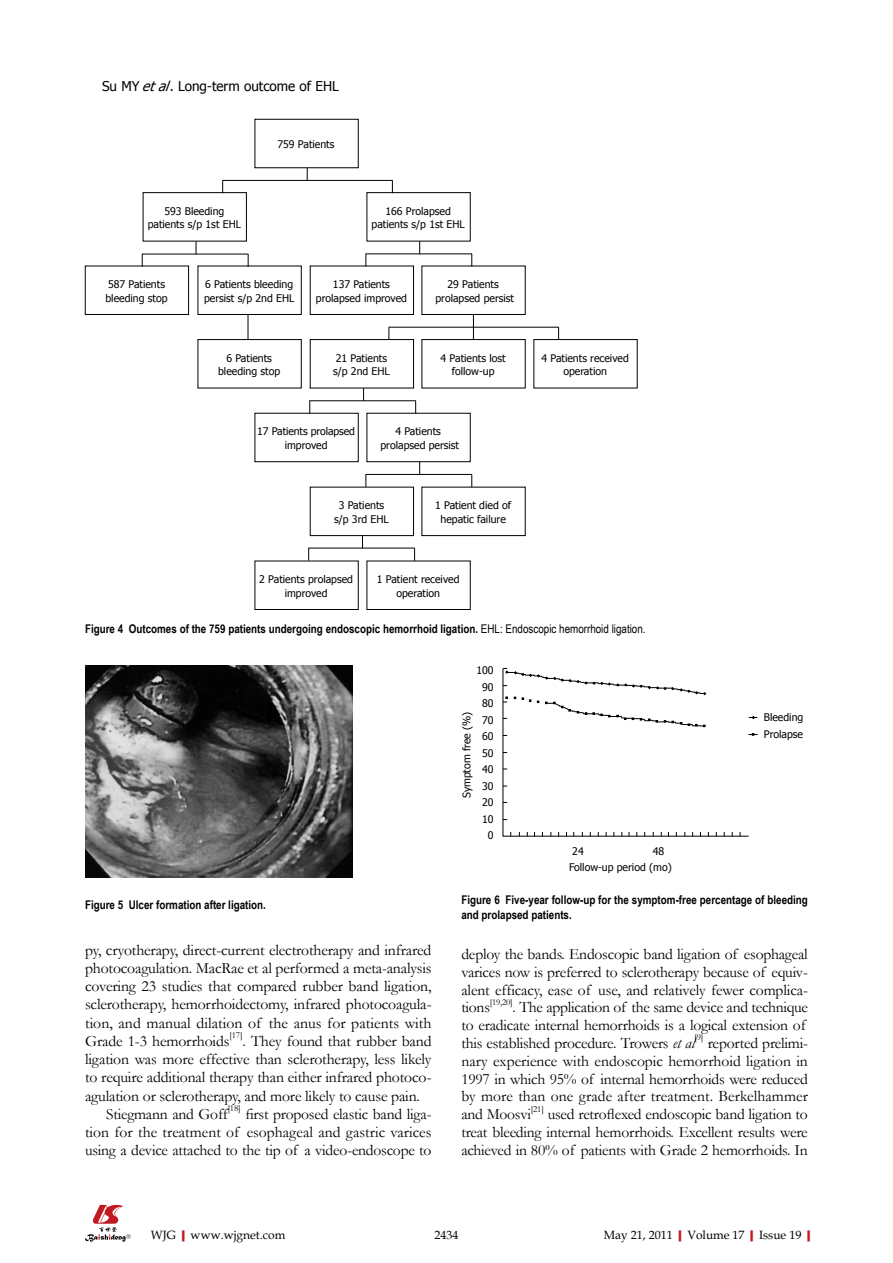
<style>
.page{position:relative;width:893px;height:1263px;background:#fff}
.page>*{position:absolute;margin:0;border:0;box-sizing:border-box;transform-origin:0 0}
.t1{font:15.75px/17.9px "Garamond";letter-spacing:-.01em;color:#000;text-align:justify}
.t2{font:13.5px "Tahoma";color:#000}
.t3{font:700 12px/15px "Arial Narrow";color:#000}
.t4{font:12px "Book Antiqua";color:#000}
.t5{font:10.5px/13.5px "Tahoma";color:#000;text-align:center}
.t6{font:9.15px "Garamond";letter-spacing:-.015em;color:#000}
.s1{font-style:italic}
.s2{font-weight:400}
.s3{font-weight:700;color:#c01920}
</style>
<div class="page">
<svg style="left:85px;top:1205px;width:46px;height:37px"></svg>
<svg style="left:502px;top:668px;width:256px;height:168px"></svg>
<div style="left:255px;top:119px;width:103px;height:49px;border:1px solid #000"></div>
<div style="left:143px;top:192px;width:104px;height:49px;border:1px solid #000"></div>
<div style="left:367px;top:192px;width:103px;height:49px;border:1px solid #000"></div>
<div style="left:85px;top:266px;width:104px;height:49px;border:1px solid #000"></div>
<div style="left:198px;top:266px;width:103px;height:49px;border:1px solid #000"></div>
<div style="left:310px;top:266px;width:104px;height:49px;border:1px solid #000"></div>
<div style="left:422px;top:266px;width:103px;height:49px;border:1px solid #000"></div>
<div style="left:198px;top:339px;width:103px;height:49px;border:1px solid #000"></div>
<div style="left:422px;top:487px;width:103px;height:49px;border:1px solid #000"></div>
<div style="left:422px;top:339px;width:103px;height:49px;border:1px solid #000"></div>
<div style="left:534px;top:339px;width:103px;height:49px;border:1px solid #000"></div>
<div style="left:255px;top:413px;width:103px;height:49px;border:1px solid #000"></div>
<div style="left:367px;top:413px;width:103px;height:49px;border:1px solid #000"></div>
<div style="left:310px;top:487px;width:104px;height:49px;border:1px solid #000"></div>
<div style="left:310px;top:339px;width:104px;height:49px;border:1px solid #000"></div>
<div style="left:255px;top:561px;width:103px;height:49px;border:1px solid #000"></div>
<div style="left:367px;top:561px;width:103px;height:49px;border:1px solid #000"></div>
<svg style="left:362px;top:535px;width:1px;height:13px"></svg>
<hr style="left:308px;top:548px;width:107px;height:1px;background:#000">
<svg style="left:414px;top:548px;width:1px;height:13px"></svg>
<svg style="left:308px;top:548px;width:1px;height:13px"></svg>
<svg style="left:307px;top:168px;width:1px;height:12px"></svg>
<hr style="left:222px;top:180px;width:171px;height:1px;background:#000">
<svg style="left:392px;top:180px;width:1px;height:13px"></svg>
<svg style="left:222px;top:180px;width:1px;height:13px"></svg>
<svg style="left:196px;top:241px;width:1px;height:13px"></svg>
<hr style="left:142px;top:254px;width:106px;height:1px;background:#000">
<svg style="left:248px;top:254px;width:1px;height:13px"></svg>
<svg style="left:142px;top:254px;width:1px;height:13px"></svg>
<svg style="left:419px;top:241px;width:1px;height:13px"></svg>
<hr style="left:366px;top:254px;width:106px;height:1px;background:#000">
<svg style="left:472px;top:254px;width:1px;height:13px"></svg>
<svg style="left:366px;top:254px;width:1px;height:12px"></svg>
<svg style="left:473px;top:314px;width:1px;height:26px"></svg>
<hr style="left:389px;top:327px;width:170px;height:1px;background:#000">
<svg style="left:558px;top:327px;width:1px;height:13px"></svg>
<svg style="left:389px;top:327px;width:1px;height:13px"></svg>
<svg style="left:248px;top:314px;width:1px;height:26px"></svg>
<svg style="left:363px;top:388px;width:1px;height:12px"></svg>
<hr style="left:310px;top:400px;width:106px;height:1px;background:#000">
<svg style="left:415px;top:401px;width:1px;height:13px"></svg>
<svg style="left:309px;top:401px;width:1px;height:12px"></svg>
<svg style="left:419px;top:462px;width:1px;height:12px"></svg>
<hr style="left:366px;top:474px;width:106px;height:1px;background:#000">
<svg style="left:472px;top:474px;width:1px;height:13px"></svg>
<svg style="left:366px;top:474px;width:1px;height:13px"></svg>
<img style="left:85px;top:665px;width:267px;height:212px">
<p class="t2" style="left:102px;top:77px;width:238px">Su MY <span class="s1">etal</span>. Long-term outcome of EHL</p>
<p class="t5" style="left:277px;top:137px;width:59px">759 Patients</p>
<p class="t5" style="left:148px;top:204px;width:95px">593 Bleeding pati-ents s/p 1st EHL</p>
<p class="t5" style="left:372px;top:204px;width:95px">166 Prolapsed pati-ents s/p 1st EHL</p>
<p class="t5" style="left:105px;top:277px;width:64px;text-align:left">587 Pati-ents bleeding stop</p>
<p class="t5" style="left:204px;top:277px;width:92px;text-align:left">6 Pati-ents bleeding persist s/p 2nd EHL</p>
<p class="t5" style="left:316px;top:277px;width:93px">137 Pati-ents prolapsed improved</p>
<p class="t5" style="left:435px;top:277px;width:80px">29 Pati-ents prolapsed persist</p>
<p class="t5" style="left:218px;top:350px;width:64px">6 Pati-ents bleeding stop</p>
<p class="t5" style="left:333px;top:350px;width:58px;text-align:left">21 Pati-ents s/p 2nd EHL</p>
<p class="t5" style="left:441px;top:350px;width:67px">4 Pati-ents lost follow-up</p>
<p class="t5" style="left:541px;top:350px;width:89px">4 Pati- ents received operation</p>
<p class="t5" style="left:257px;top:424px;width:99px">17 Pati-ents prolapsed improved</p>
<p class="t5" style="left:380px;top:424px;width:80px">4 Pati-ents prolapsed persist</p>
<p class="t5" style="left:334px;top:498px;width:56px">3 Pati-ents s/p 3rd EHL</p>
<p class="t5" style="left:435px;top:498px;width:78px">1 Pati-ent died of hepatic failure</p>
<p class="t5" style="left:259px;top:572px;width:95px">2 Pati-ents prolapsed improved</p>
<p class="t5" style="left:377px;top:572px;width:84px">1 Pati-ent received operation</p>
<p class="t3" style="left:85px;top:621px;width:562px">Figure 4 Outcomes of the 759 patients undergoing endoscopic he-morrhoid ligation. <span class="s2">EHL: Endoscopic he-morrhoid ligation.</span></p>
<p class="t5" style="left:476px;top:662px;width:19px;line-height:16.5px;text-align:right">100<br>90<br>80<br>70<br>60<br>50<br>40<br>30<br>20<br>10<br>0</p>
<p class="t5" style="left:459px;top:798px;width:88px;rotate:-90deg">Symptom free (%)</p>
<p class="t5" style="left:569px;top:842px;width:104px;line-height:16.5px;text-align:left;text-indent:84px">48<br>Follow-up period (mo)</p>
<p class="t5" style="left:572px;top:843px;width:13px">24</p>
<p class="t5" style="left:764px;top:708px;width:41px;line-height:17px;text-align:left">Bleeding<br>Prolapse</p>
<p class="t3" style="left:85px;top:897px;width:182px">Figure 5 Ulcer formation after ligation.</p>
<p class="t1" style="left:85px;top:940px;width:348px">py, cryotherapy, direct-current electrotherapy and infrared photocoagulation. MacRae et al performed a meta-analysis covering 23 studies that compared rubber band ligation, sclerotherapy, hemorrhoidectomy, infrared photocoagula&shy;tion, and manual dilation of the anus for patients with Grade 1-3 hemorrhoids</p>
<p class="t6" style="left:229px;top:1029px;width:15px">[17]</p>
<p class="t1" style="left:243px;top:1031px;width:190px">. They found that rubber band</p>
<p class="t1" style="left:85px;top:1050px;width:348px">ligation was more effective than sclerotherapy, less likely</p>
<p class="t1" style="left:85px;top:1068px;width:348px">to require additional therapy than either infrared photoco-</p>
<p class="t1" style="left:85px;top:1086px;width:336px">agulation or sclerotherapy, and more likely to cause pain.</p>
<p class="t1" style="left:106px;top:1104px;width:123px">Stiegmann and Goff</p>
<p class="t6" style="left:228px;top:1102px;width:15px">[18]</p>
<p class="t1" style="left:85px;top:1104px;width:348px;text-indent:160px">first proposed elastic band liga&shy;tion for the treatment of esophageal and gastric varices using a device attached to the tip of a video-endoscope to</p>
<p class="t3" style="left:461px;top:891px;width:348px">Figure 6 Five-year follow-up for the symptom-free percentage of bleeding and prolapsed patients.</p>
<p class="t1" style="left:461px;top:944px;width:348px">deploy the bands. Endoscopic band ligation of esophageal varices now is preferred to sclerotherapy because of equiv&shy;alent efficacy, ease of use, and relatively fewer complica&shy;tions</p>
<p class="t6" style="left:490px;top:996px;width:24px">[19,20]</p>
<p class="t1" style="left:461px;top:998px;width:348px;text-align:left;text-indent:51px">. The application of the same device and technique to eradicate internal hemorrhoids is a logical extension of this established procedure. Trowers <span class="s1">et al</span></p>
<p class="t6" style="left:694px;top:1031px;width:10px">[9]</p>
<p class="t1" style="left:461px;top:1034px;width:348px;text-indent:246px">reported prelimi&shy;nary experience with endoscopic hemorrhoid ligation in 1997 in which 95% of internal hemorrhoids were reduced by more than one grade after treatment. Berkelhammer and Moosvi</p>
<p class="t6" style="left:531px;top:1103px;width:15px">[21]</p>
<p class="t1" style="left:461px;top:1105px;width:348px;text-indent:86px">used retroflexed endoscopic band ligation to treat bleeding internal hemorrhoids. Excellent results were achieved in 80% of patients with Grade 2 hemorrhoids. In</p>
<p class="t4" style="left:151px;top:1226px;width:136px">WJG<span class="s3">|</span>www.wjgnet.com</p>
<p class="t4" style="left:434px;top:1226px;width:25px">2434</p>
<p class="t4" style="left:604px;top:1226px;width:214px">May 21, 2011<span class="s3">|</span>Volume 17<span class="s3">|</span>Issue 19<span class="s3">|</span></p>
</div>
